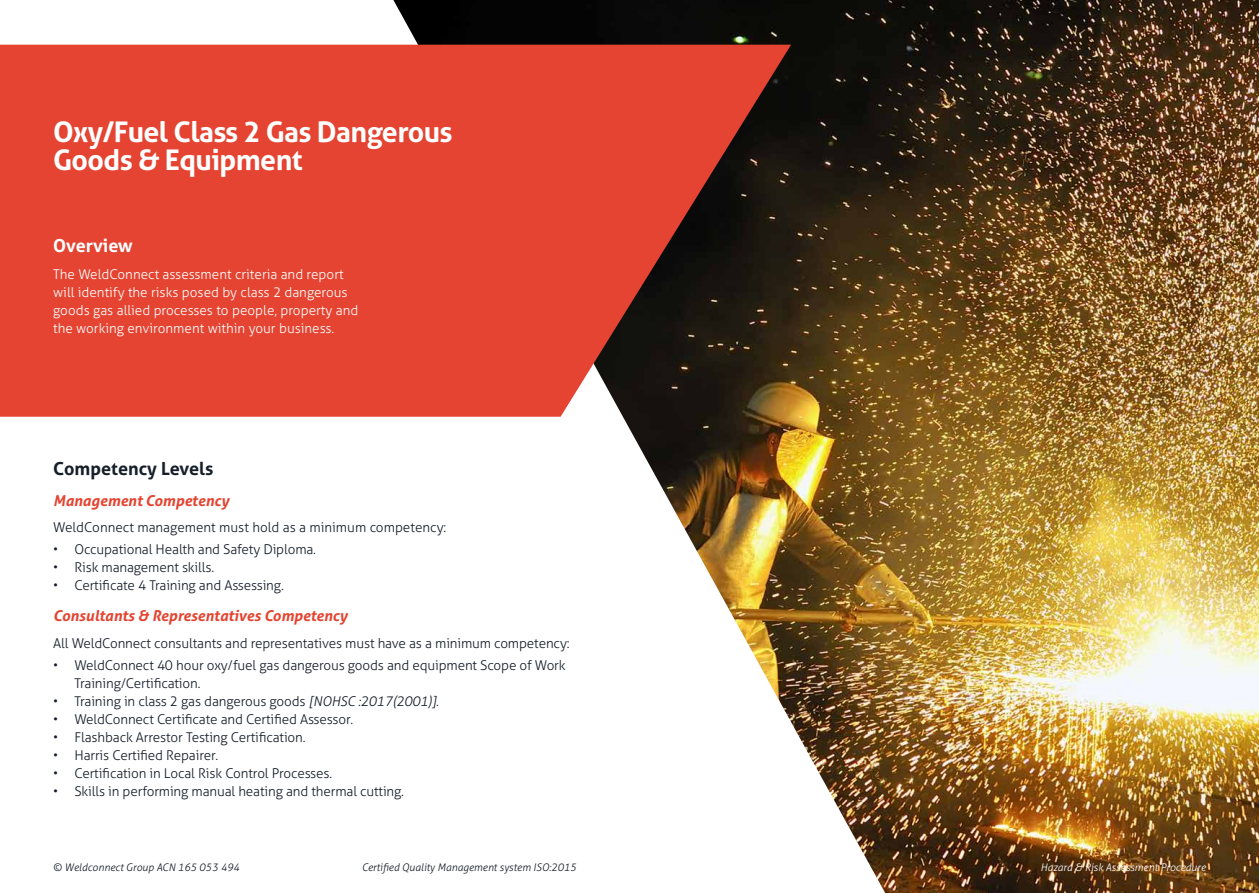
<style>
.page{position:relative;width:1259px;height:893px;background:#fff}
.page>*{position:absolute;margin:0;border:0;box-sizing:border-box;transform-origin:0 0}
.t1{font:700 28.5px/28.5px "Aller";letter-spacing:-.02em;color:#fff}
.t2{font:700 18px "Aller";color:#161e29}
.t3{font:700 18px "Aller";color:#fff}
.t4{font:italic 700 15px "Aller";color:#e44431}
.t5{font:300 13.5px/18px "Aller";letter-spacing:-.01em;color:#161e29}
.t6{font:300 13.5px/18px "Aller";color:#fff}
.t7{font:italic 300 10.5px "Aller";color:#161e29}
.t8{font:italic 300 10.5px "Aller";color:#fff}
.s1{font-style:italic}
</style>
<div class="page">
<img style="left:393px;top:0;width:865px;height:893px">
<svg style="left:0;top:45px;width:791px;height:372px;background:#c83e2d"></svg>
<h1 class="t1" style="left:53px;top:118px;width:401px">Oxy/Fuel Class 2 Gas Dangerous<br>Goods &amp; Equipment</h1>
<h2 class="t3" style="left:53px;top:236px;width:81px">Overview</h2>
<p class="t6" style="left:53px;top:265px;width:307px">The WeldConnect assessment criteria and report will identify the risks posed by class 2 dangerous goods gas allied processes to people, property and the working environment within your business.</p>
<h2 class="t2" style="left:53px;top:458px;width:162px">Competency Levels</h2>
<p class="t4" style="left:53px;top:492px;width:177px">Management Competency</p>
<p class="t5" style="left:53px;top:518px;width:395px">WeldConnect management must hold as a minimum competency:</p>
<p class="t5" style="left:53px;top:541px;width:264px">• Occupational Health and Safety Diploma.</p>
<p class="t5" style="left:53px;top:559px;width:162px">• Risk management skills.</p>
<p class="t5" style="left:53px;top:577px;width:232px">• Certificate 4 Training and Assessing.</p>
<p class="t4" style="left:53px;top:607px;width:296px">Consultants &amp; Representatives Competency</p>
<p class="t5" style="left:53px;top:634px;width:518px">All WeldConnect consultants and representatives must have as a minimum competency:</p>
<p class="t5" style="left:74px;top:656px;width:493px;text-indent:-21px">• WeldConnect 40 hour oxy/fuel gas dangerous goods and equipment Scope of Work<br>Training/Certification.</p>
<p class="t5" style="left:53px;top:692px;width:387px">• Training in class 2 gas dangerous goods <span class="s1">[NOHSC :2017(2001)]</span>.</p>
<p class="t5" style="left:53px;top:710px;width:302px">• WeldConnect Certificate and Certified Assessor.</p>
<p class="t5" style="left:53px;top:728px;width:254px">• Flashback Arrestor Testing Certification.</p>
<p class="t5" style="left:53px;top:746px;width:167px">• Harris Certified Repairer.</p>
<p class="t5" style="left:53px;top:764px;width:281px">• Certification in Local Risk Control Processes.</p>
<p class="t5" style="left:53px;top:782px;width:352px">• Skills in performing manual heating and thermal cutting.</p>
<p class="t7" style="left:53px;top:861px;width:188px">© Weldconnect Group ACN 165 053 494</p>
<p class="t7" style="left:362px;top:861px;width:216px">Certified Quality Management system ISO:2015</p>
<p class="t8" style="left:1040px;top:861px;width:167px">Hazard &amp; Risk Assessment Procedure</p>
</div>
